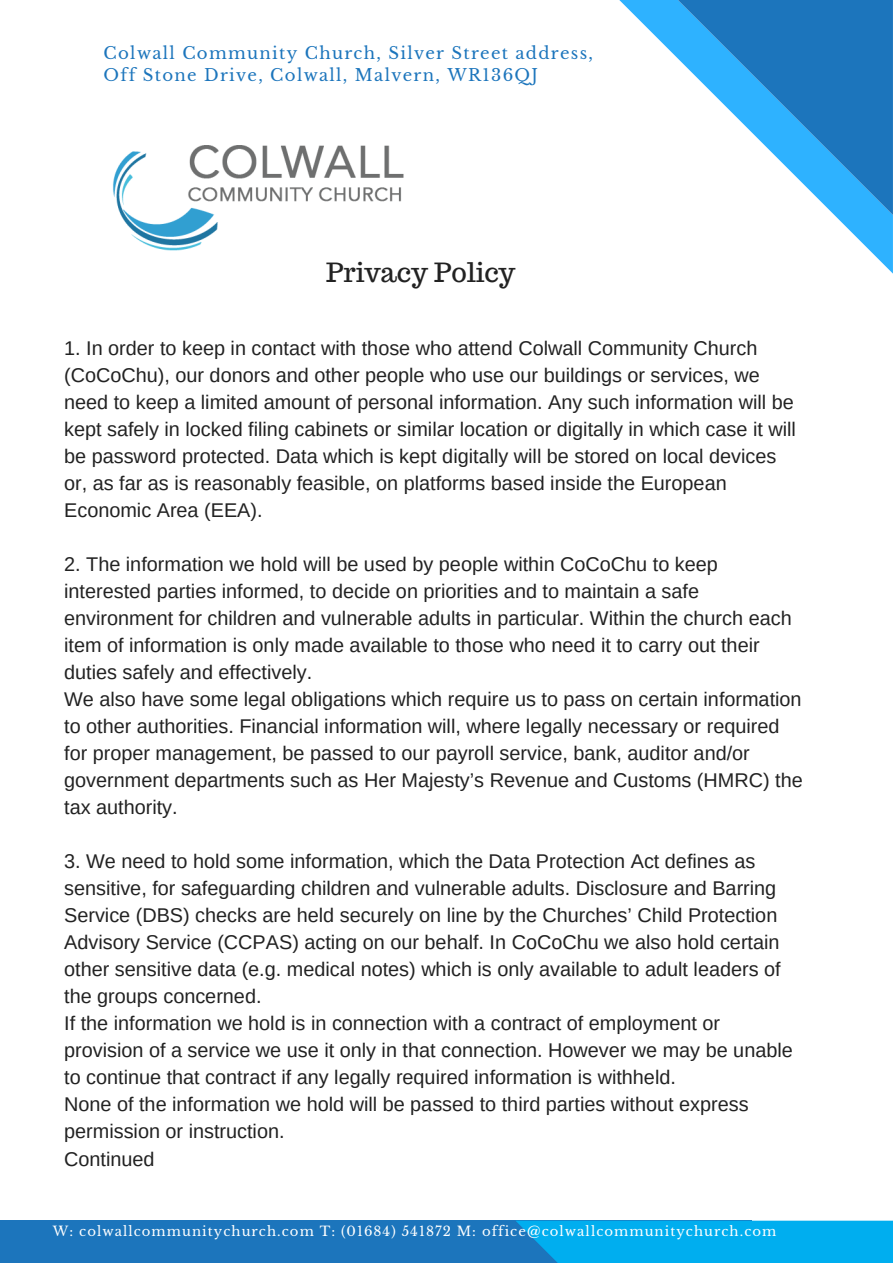
<style>
.page{position:relative;width:893px;height:1263px;background:#fff}
.page>*{position:absolute;margin:0;border:0;box-sizing:border-box;transform-origin:0 0}
.t1{font:26.55px "Trocchi";color:#222}
.t2{font:19.8px/27px "Arimo";color:#222}
.t3{font:16.5px/22.5px "Libre Baskerville";letter-spacing:.08em;color:#1c75bc}
.t4{font:13.2px "Libre Baskerville";letter-spacing:.08em;color:#fff}
</style>
<div class="page">
<div style="left:0;top:1221px;width:752px;height:42px;background:#1c75bc"></div>
<svg style="left:515px;top:1220px;width:378px;height:43px;background:#03aaeb"></svg>
<svg style="left:619px;top:0;width:274px;height:274px"></svg>
<svg style="left:678px;top:0;width:215px;height:215px"></svg>
<img style="left:113px;top:145px;width:291px;height:106px">
<p class="t3" style="left:104px;top:42px;width:491px">Colwall Community Church, Silver Street address,<br>Off Stone Drive, Colwall, Malvern, WR136QJ</p>
<h1 class="t1" style="left:326px;top:254px;width:191px">Privacy Policy</h1>
<p class="t2" style="left:64px;top:334px;width:733px">1. In order to keep in contact with those who attend Colwall Community Church (CoCoChu), our donors and other people who use our buildings or services, we need to keep a limited amount of personal information. Any such information will be kept safely in locked filing cabinets or similar location or digitally in which case it will be password protected. Data which is kept digitally will be stored on local devices or, as far as is reasonably feasible, on platforms based inside the European Economic Area (EEA).</p>
<p class="t2" style="left:64px;top:550px;width:740px">2. The information we hold will be used by people within CoCoChu to keep interested parties informed, to decide on priorities and to maintain a safe environment for children and vulnerable adults in particular. Within the church each item of information is only made available to those who need it to carry out their duties safely and effectively.<br>We also have some legal obligations which require us to pass on certain information to other authorities. Financial information will, where legally necessary or required for proper management, be passed to our payroll service, bank, auditor and/or government departments such as Her Majesty’s Revenue and Customs (HMRC) the tax authority.</p>
<p class="t2" style="left:64px;top:848px;width:730px">3. We need to hold some information, which the Data Protection Act defines as sensitive, for safeguarding children and vulnerable adults. Disclosure and Barring Service (DBS) checks are held securely on line by the Churches’ Child Protection Advisory Service (CCPAS) acting on our behalf. In CoCoChu we also hold certain other sensitive data (e.g. medical notes) which is only available to adult leaders of the groups concerned.<br>If the information we hold is in connection with a contract of employment or provision of a service we use it only in that connection. However we may be unable to continue that contract if any legally required information is withheld.<br>None of the information we hold will be passed to third parties without express permission or instruction.<br>Continued</p>
<p class="t4" style="left:53px;top:1223px;width:725px">W: colwallcommunitychurch.com T: (01684) 541872 M: office@colwallcommunitychurch.com</p>
</div>
